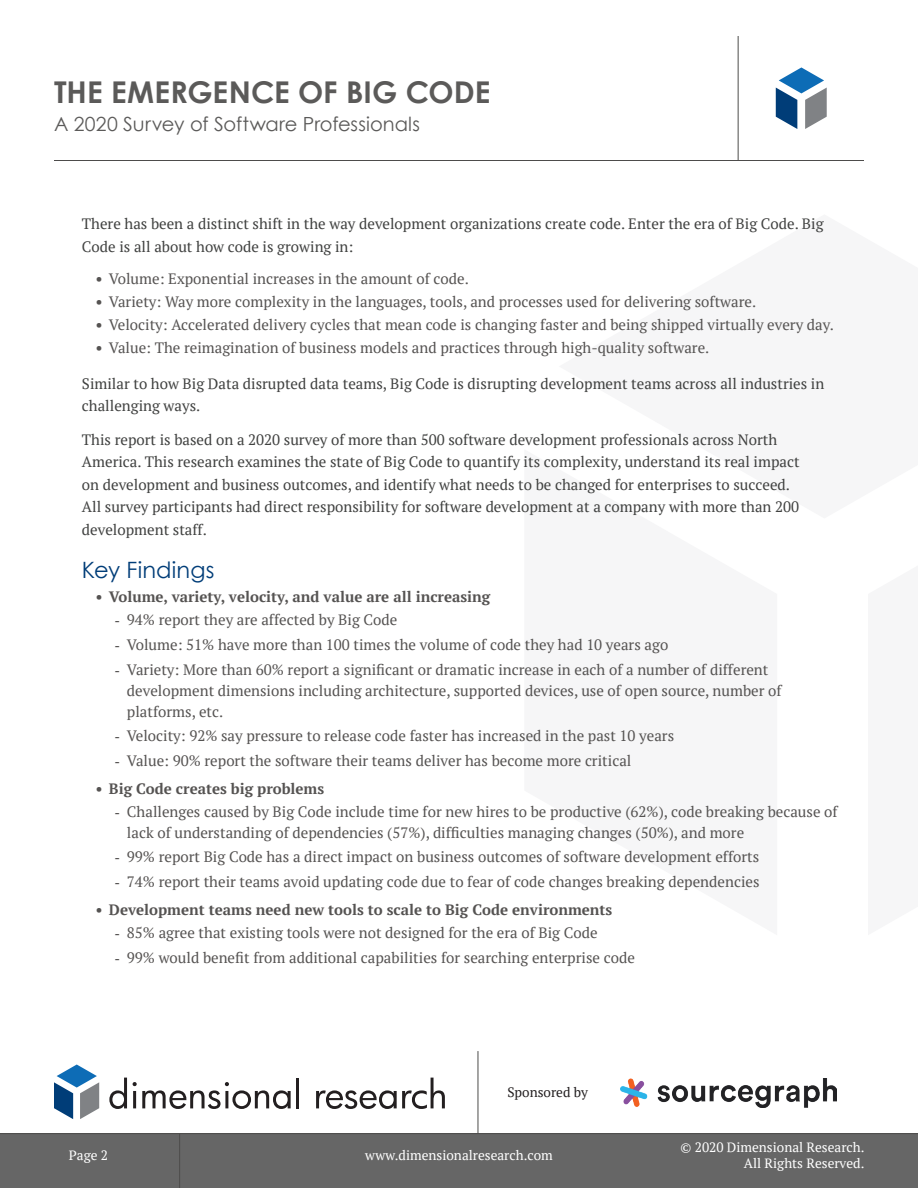
<style>
.page{position:relative;width:918px;height:1188px;background:#fff}
.page>*{position:absolute;margin:0;border:0;box-sizing:border-box;transform-origin:0 0}
.t1{font:700 30px "Century Gothic";color:#5b5a59}
.t2{font:22.5px "Century Gothic";letter-spacing:.01em;color:#003d78}
.t3{font:19.5px "Century Gothic";color:#5b5a59}
.t4{font:15px/21px "PT Serif";color:#555352}
.t5{font:15px/22.5px "PT Serif";color:#404140}
.t6{font:700 15px "PT Serif";color:#555352}
.t7{font:13.5px/16.2px "PT Serif";color:#fff;text-align:right}
.t8{font:13.5px "PT Serif";color:#231f20}
.s1{font-weight:700}
.s2{font-family:"Times New Roman"}
</style>
<div class="page">
<div style="left:0;top:1134px;width:918px;height:54px;background:#666"></div>
<hr style="left:0;top:1133px;width:918px;height:1px;background:#4d4c4b">
<hr style="left:179px;top:1134px;width:1px;height:54px;background:#4d4c4b">
<hr style="left:54px;top:160px;width:810px;height:1px;background:#4d4c4b">
<hr style="left:738px;top:36px;width:1px;height:124px;background:#4d4c4b">
<svg style="left:776px;top:67px;width:51px;height:62px"></svg>
<svg style="left:54px;top:1065px;width:45px;height:54px"></svg>
<svg style="left:109px;top:1078px;width:18px;height:31px"></svg>
<svg style="left:133px;top:1082px;width:158px;height:27px"></svg>
<hr style="left:296px;top:1078px;width:3px;height:30px;background:#231f20">
<svg style="left:316px;top:1078px;width:129px;height:31px"></svg>
<hr style="left:478px;top:1051px;width:1px;height:83px;background:#4d4c4b">
<img style="left:621px;top:1079px;width:216px;height:29px">
<h1 class="t1" style="left:54px;top:73px;width:438px">THE EMERGENCE OF BIG CODE</h1>
<h3 class="t3" style="left:54px;top:112px;width:368px">A 2020 Survey of Software Professionals</h3>
<p class="t5" style="left:82px;top:212px;width:743px">There has been a distinct shift in the way development organizations create code. Enter the era of Big Code. Big<br>Code is all about how code is growing in:</p>
<p class="t4" style="left:95px;top:268px;width:375px"><span class="s1">•</span> Volume: Exponential increases in the amount of code.</p>
<p class="t4" style="left:95px;top:291px;width:662px"><span class="s1">•</span> Variety: Way more complexity in the languages, tools, and processes used for delivering software.</p>
<p class="t4" style="left:95px;top:314px;width:740px"><span class="s1">•</span> Velocity: Accelerated delivery cycles that mean code is changing faster and being shipped virtually every day.</p>
<p class="t4" style="left:95px;top:337px;width:615px"><span class="s1">•</span> Value: The reimagination of business models and practices through high-quality software.</p>
<p class="t5" style="left:82px;top:372px;width:744px">Similar to how Big Data disrupted data teams, Big Code is disrupting development teams across all industries in challenging ways.</p>
<p class="t5" style="left:82px;top:428px;width:719px">This report is based on a 2020 survey of more than 500 software development professionals across North America. This research examines the state of Big Code to quantify its complexity, understand its real impact on development and business outcomes, and identify what needs to be changed for enterprises to succeed.<br>All survey participants had direct responsibility for software development at a company with more than 200 development staff.</p>
<h2 class="t2" style="left:82px;top:556px;width:134px">Key Findings</h2>
<p class="t6" style="left:95px;top:587px;width:396px">• Volume, variety, velocity, and value are all increasing</p>
<p class="t4" style="left:115px;top:609px;width:284px"><span class="s2">-</span> 94% report they are affected by Big Code</p>
<p class="t4" style="left:115px;top:634px;width:555px"><span class="s2">-</span> Volume: 51% have more than 100 times the volume of code they had 10 years ago</p>
<p class="t4" style="left:127px;top:659px;width:656px;text-indent:-12px"><span class="s2">-</span> Variety: More than 60% report a significant or dramatic increase in each of a number of different development dimensions including architecture, supported devices, use of open source, number of platforms, etc.</p>
<p class="t4" style="left:115px;top:725px;width:561px"><span class="s2">-</span> Velocity: 92% say pressure to release code faster has increased in the past 10 years</p>
<p class="t4" style="left:115px;top:750px;width:518px"><span class="s2">-</span> Value: 90% report the software their teams deliver has become more critical</p>
<p class="t6" style="left:95px;top:779px;width:230px">• Big Code creates big problems</p>
<p class="t4" style="left:127px;top:801px;width:712px;text-indent:-12px"><span class="s2">-</span> Challenges caused by Big Code include time for new hires to be productive (62%), code breaking because of lack of understanding of dependencies (57%), difficulties managing changes (50%), and more</p>
<p class="t4" style="left:115px;top:847px;width:646px"><span class="s2">-</span> 99% report Big Code has a direct impact on business outcomes of software development efforts</p>
<p class="t4" style="left:115px;top:871px;width:646px"><span class="s2">-</span> 74% report their teams avoid updating code due to fear of code changes breaking dependencies</p>
<p class="t6" style="left:95px;top:900px;width:518px">• Development teams need new tools to scale to Big Code environments</p>
<p class="t4" style="left:115px;top:922px;width:484px"><span class="s2">-</span> 85% agree that existing tools were not designed for the era of Big Code</p>
<p class="t4" style="left:115px;top:947px;width:521px"><span class="s2">-</span> 99% would benefit from additional capabilities for searching enterprise code</p>
<p class="t7" style="left:69px;top:1147px;width:41px">Page 2</p>
<p class="t8" style="left:507px;top:1083px;width:82px">Sponsored by</p>
<p class="t7" style="left:365px;top:1147px;width:189px">www.dimensionalresearch.com</p>
<p class="t7" style="left:681px;top:1139px;width:185px">© 2020 Dimensional Research.<br>All Rights Reserved.</p>
</div>
